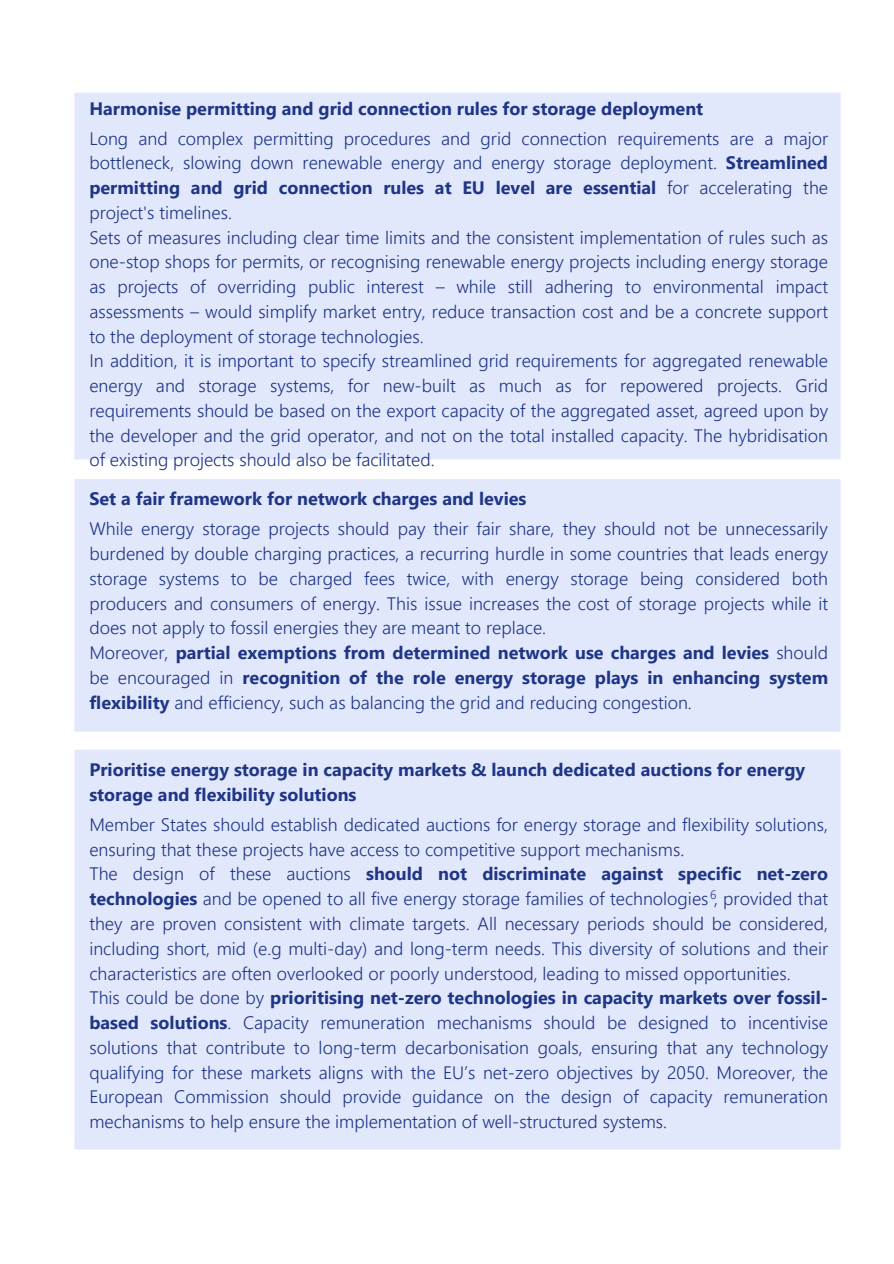
<style>
.page{position:relative;width:894px;height:1264px;background:#fff}
.page>*{position:absolute;margin:0;border:0;box-sizing:border-box;transform-origin:0 0}
.t1{font:300 18px/24.8px "Segoe UI";color:#1f3686;text-align:justify}
.t2{font:700 18px/24.8px "Segoe UI";color:#1f3686}
.t3{font:300 12px "Segoe UI";color:#1f3686}
.s1{font-weight:700}
.s2{font-weight:300}
</style>
<div class="page">
<div style="left:74px;top:479px;width:767px;height:253px;background:#e2e8fc"></div>
<div style="left:74px;top:750px;width:767px;height:400px;background:#e2e8fc"></div>
<div style="left:74px;top:93px;width:767px;height:367px;background:#e2e8fc"></div>
<h1 class="t2" style="left:89px;top:95px;width:615px">Harmonise permitting and grid connection rules for storage deployment</h1>
<p class="t1" style="left:89px;top:125px;width:740px">Long and complex permitting procedures and grid connection requirements are a major bottleneck, slowing down renewable energy and energy storage deployment. <span class="s1">Streamlined permitting and grid connection rules at EU level are essential</span> for accelerating the project's timelines.</p>
<p class="t1" style="left:89px;top:224px;width:740px">Sets of measures including clear time limits and the consistent implementation of rules such as one-stop shops for permits, or recognising renewable energy projects including energy storage as projects of overriding public interest – while still adhering to environmental impact assessments – would simplify market entry, reduce transaction cost and be a concrete support to the deployment of storage technologies.</p>
<p class="t1" style="left:89px;top:347px;width:740px">In addition, it is important to specify streamlined grid requirements for aggregated renewable energy and storage systems, for new-built as much as for repowered projects. Grid requirements should be based on the export capacity of the aggregated asset, agreed upon by the developer and the grid operator, and not on the total installed capacity. The hybridisation of existing projects should also be facilitated.</p>
<h1 class="t2" style="left:89px;top:485px;width:438px">Set a fair framework for network charges and levies</h1>
<p class="t1" style="left:89px;top:515px;width:740px">While energy storage projects should pay their fair share, they should not be unnecessarily burdened by double charging practices, a recurring hurdle in some countries that leads energy storage systems to be charged fees twice, with energy storage being considered both producers and consumers of energy. This issue increases the cost of storage projects while it does not apply to fossil energies they are meant to replace.</p>
<p class="t2" style="left:89px;top:639px;width:740px;text-align:justify"><span class="s2">Moreover,</span> partial exemptions from determined network use charges and levies <span class="s2">should be encouraged in</span> recognition of the role energy storage plays in enhancing system flexibility <span class="s2">and efficiency, such as balancing the grid and reducing congestion.</span></p>
<p class="t2" style="left:89px;top:756px;width:717px">Prioritise energy storage in capacity markets &amp; launch dedicated auctions for energy storage and flexibility solutions</p>
<h1 class="t1" style="left:89px;top:811px;width:740px">Member States should establish dedicated auctions for energy storage and flexibility solutions, ensuring that these projects have access to competitive support mechanisms.</h1>
<p class="t1" style="left:89px;top:860px;width:740px">The design of these auctions <span class="s1">should not discriminate against specific net-zero technologies</span> and be opened to all five energy storage families of technologies , provided that they are proven consistent with climate targets. All necessary periods should be considered, including short, mid (e.g multi-day) and long-term needs. This diversity of solutions and their characteristics are often overlooked or poorly understood, leading to missed opportunities.</p>
<p class="t1" style="left:89px;top:984px;width:740px">This could be done by <span class="s1">prioritising net-zero technologies in capacity markets over fossil&shy;based solutions</span>. Capacity remuneration mechanisms should be designed to incentivise solutions that contribute to long-term decarbonisation goals, ensuring that any technology qualifying for these markets aligns with the EU’s net-zero objectives by 2050. Moreover, the European Commission should provide guidance on the design of capacity remuneration mechanisms to help ensure the implementation of well-structured systems.</p>
<p class="t3" style="left:709px;top:885px;width:8px">6</p>
</div>
